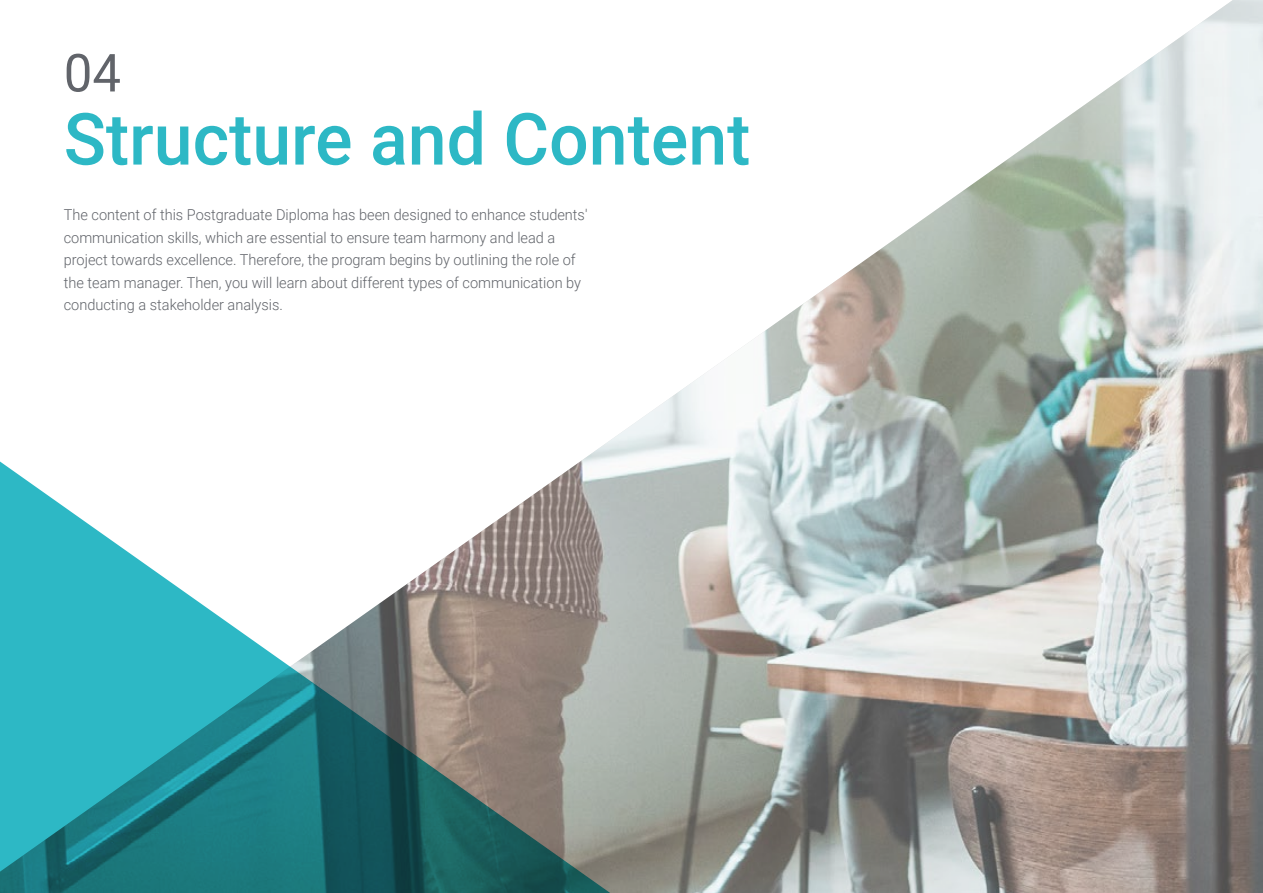
<style>
.page{position:relative;width:1263px;height:893px;background:#fff}
.page>*{position:absolute;margin:0;border:0;box-sizing:border-box;transform-origin:0 0}
.t1{font:500 72px "Roboto";color:#2db8c5}
.t2{font:52.5px "Roboto";color:#61646a}
.t3{font:300 15px/22.5px "Roboto";color:#61646a}
</style>
<div class="page">
<img style="left:602px;top:0;width:661px;height:893px">
<svg style="left:0;top:446px;width:640px;height:447px"></svg>
<h2 class="t2" style="left:64px;top:36px;width:59px">04</h2>
<h1 class="t1" style="left:64px;top:89px;width:688px">Structure and Content</h1>
<p class="t3" style="left:64px;top:203px;width:525px">The content of this Postgraduate Diploma has been designed to enhance students' communication skills, which are essential to ensure team harmony and lead a project towards excellence. Therefore, the program begins by outlining the role of the team manager. Then, you will learn about different types of communication by conducting a stakeholder analysis.</p>
</div>
